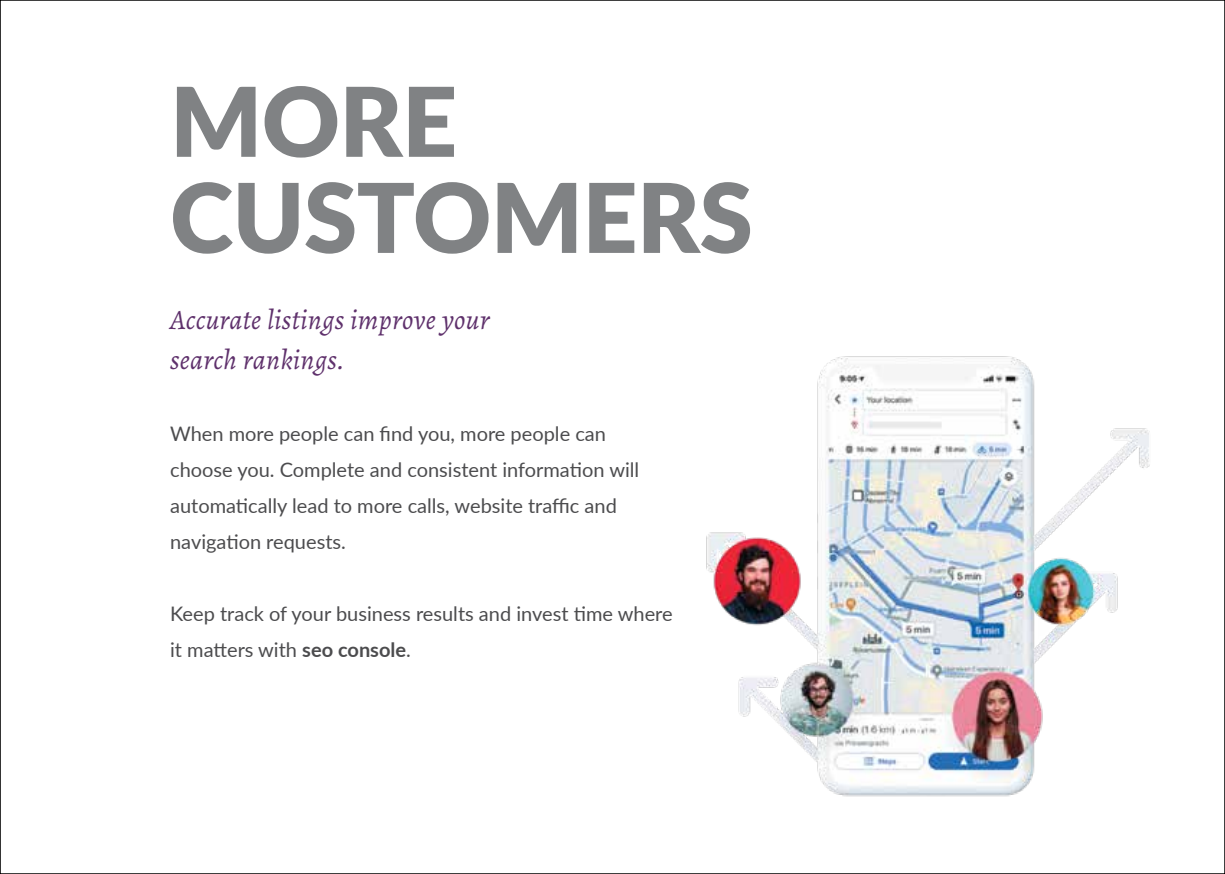
<style>
.page{position:relative;width:1225px;height:874px;background:#fff}
.page>*{position:absolute;margin:0;border:0;box-sizing:border-box;transform-origin:0 0}
.t1{font:900 96px/96px "Lato";letter-spacing:-.005em;color:#808284}
.t2{font:italic 28px/40px "Alegreya";letter-spacing:.01em;color:#5f316c}
.t3{font:20px/36px "Lato";color:#4c4c4e}
.s1{font-weight:700}
</style>
<div class="page">
<img style="left:706px;top:356px;width:444px;height:441px">
<h1 class="t1" style="left:170px;top:69px;width:584px">MORE<br>CUSTOMERS</h1>
<h2 class="t2" style="left:170px;top:300px;width:321px">Accurate listings improve your search rankings.</h2>
<p class="t3" style="left:170px;top:415px;width:470px">When more people can find you, more people can choose you. Complete and consistent information will automatically lead to more calls, website traffic and navigation requests.</p>
<p class="t3" style="left:170px;top:595px;width:504px">Keep track of your business results and invest time where it matters with <span class="s1">seo console</span>.</p>
</div>
